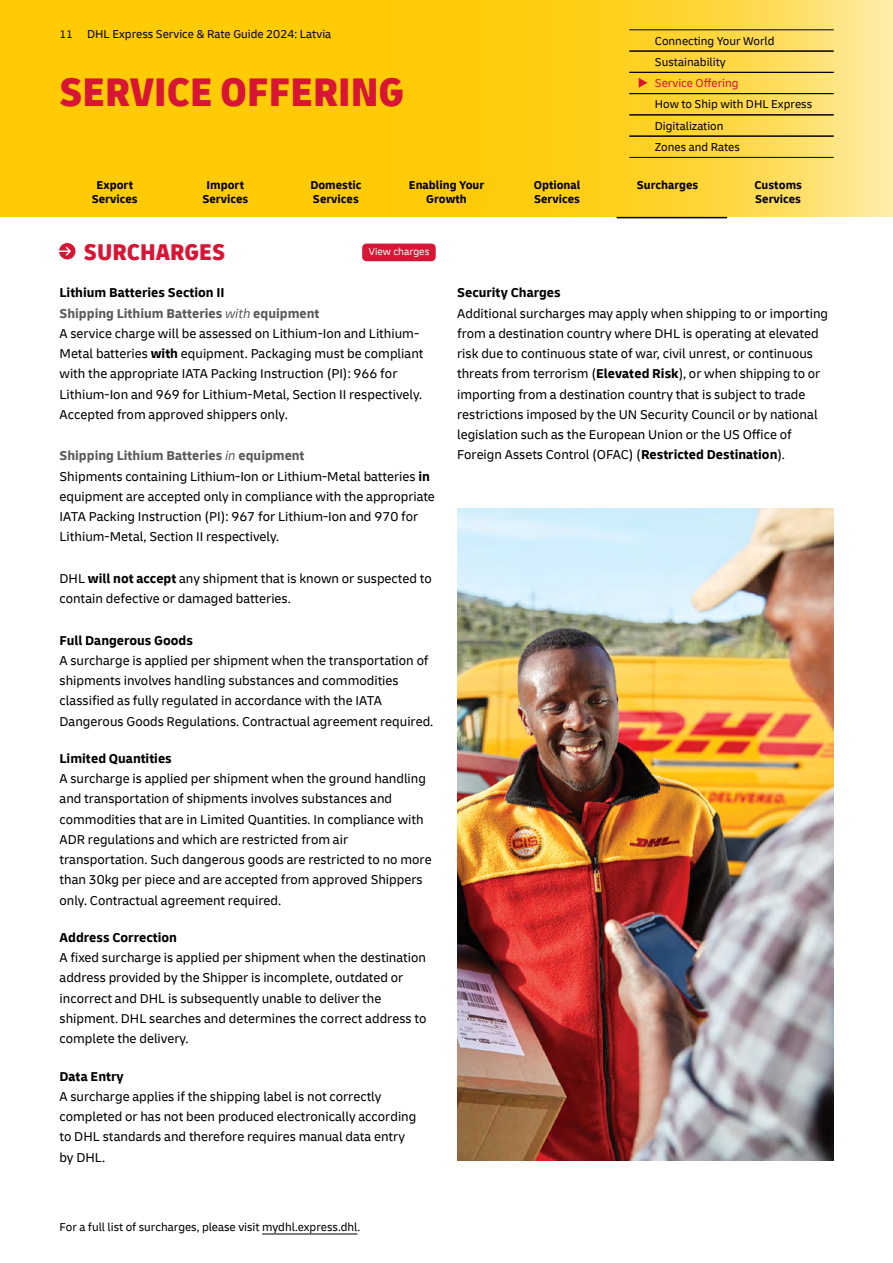
<style>
.page{position:relative;width:893px;height:1263px;background:#fff}
.page>*{position:absolute;margin:0;border:0;box-sizing:border-box;transform-origin:0 0}
.t1{font:900 condensed 42px "Delivery";color:#d71635}
.t2{font:900 condensed 24px "Delivery";color:#d71635}
.P_Copy_text{font:13.5px/20.2px "Delivery";color:#000}
.H4_Paragraph_header{font:700 13.5px "Delivery";color:#000}
.H5_Paragraph_Header{font:700 13.5px "Delivery";color:#58595b}
.NOTE_Footer_text{font:12px/21.3px "Delivery";color:#000}
.t3{font:700 12px/13.5px "Delivery";color:#000;text-align:center}
.P_Copy_text-2{font:10.5px "Delivery";color:#fff}
.s1{font-size:11.25px}
.s2{color:#d71635}
.s3{font-weight:400;font-style:italic}
.s4{font-weight:700}
</style>
<div class="page">
<svg style="left:0;top:0;width:893px;height:217px;background:#fecf20"></svg>
<hr style="left:629px;top:30px;width:205px;height:1px;background:#000">
<hr style="left:629px;top:51px;width:205px;height:1px;background:#000">
<hr style="left:629px;top:72px;width:205px;height:1px;background:#000">
<hr style="left:629px;top:93px;width:205px;height:1px;background:#000">
<hr style="left:629px;top:115px;width:205px;height:1px;background:#000">
<hr style="left:629px;top:136px;width:205px;height:1px;background:#000">
<hr style="left:629px;top:157px;width:205px;height:1px;background:#000">
<hr style="left:617px;top:217px;width:110px;height:1px;background:#000">
<svg style="left:59px;top:243px;width:16px;height:17px"></svg>
<div style="left:362px;top:244px;width:74px;height:17px;background:#d71635;border-radius:4px"></div>
<img style="left:457px;top:508px;width:376px;height:653px">
<hr style="left:262px;top:1234px;width:96px;height:1px;background:#000">
<p class="NOTE_Footer_text" style="left:60px;top:24px;width:273px"><span class="s1">11</span> DHL Express Service &amp; Rate Guide 2024: Latvia</p>
<h1 class="t1" style="left:60px;top:65px;width:346px">SERVICE OFFERING</h1>
<p class="NOTE_Footer_text" style="left:655px;top:30px;width:121px">Connecting Your World<br>Sustainability</p>
<p class="NOTE_Footer_text" style="left:655px;top:72px;width:159px;text-indent:-17px"><span class="s2">◆ Service Offering<br></span>How to Ship with DHL Express<br>Digitalization<br>Zones and Rates</p>
<p class="t3" style="left:92px;top:178px;width:47px">Export<br>Services</p>
<p class="t3" style="left:202px;top:178px;width:47px">Import<br>Services</p>
<p class="t3" style="left:310px;top:178px;width:53px;text-align:left">Domestic<br>Services</p>
<p class="t3" style="left:409px;top:178px;width:77px">Enabling Your<br>Growth</p>
<p class="t3" style="left:534px;top:178px;width:48px;text-align:left">Optional<br>Services</p>
<p class="t3" style="left:637px;top:178px;width:63px">Surcharges</p>
<p class="t3" style="left:754px;top:178px;width:49px;text-align:left">Customs<br>Services</p>
<h2 class="t2" style="left:84px;top:237px;width:143px">SURCHARGES</h2>
<p class="P_Copy_text-2" style="left:369px;top:246px;width:62px">View charges</p>
<h4 class="H4_Paragraph_header" style="left:60px;top:284px;width:167px">Lithium Batteries Section II</h4>
<h5 class="H5_Paragraph_Header" style="left:60px;top:305px;width:261px">Shipping Lithium Batteries <span class="s3">with</span> equipment</h5>
<p class="P_Copy_text" style="left:60px;top:323px;width:365px">A service charge will be assessed on Lithium-Ion and Lithium-Metal batteries <span class="s4">with</span> equipment. Packaging must be compliant with the appropriate IATA Packing Instruction (PI): 966 for Lithium-Ion and 969 for Lithium-Metal, Section II respectively.<br>Accepted from approved shippers only.</p>
<h5 class="H5_Paragraph_Header" style="left:60px;top:447px;width:247px">Shipping Lithium Batteries <span class="s3">in</span> equipment</h5>
<p class="P_Copy_text" style="left:60px;top:466px;width:377px">Shipments containing Lithium-Ion or Lithium-Metal batteries <span class="s4">in </span>equipment are accepted only in compliance with the appropriate IATA Packing Instruction (PI): 967 for Lithium-Ion and 970 for Lithium-Metal, Section II respectively.</p>
<p class="P_Copy_text" style="left:60px;top:568px;width:374px">DHL <span class="s4">will not accept</span> any shipment that is known or suspected to contain defective or damaged batteries.</p>
<h4 class="H4_Paragraph_header" style="left:60px;top:632px;width:135px">Full Dangerous Goods</h4>
<p class="P_Copy_text" style="left:60px;top:650px;width:375px">A surcharge is applied per shipment when the transportation of shipments involves handling substances and commodities classified as fully regulated in accordance with the IATA Dangerous Goods Regulations. Contractual agreement required.</p>
<h4 class="H4_Paragraph_header" style="left:60px;top:750px;width:114px">Limited Quantities</h4>
<p class="P_Copy_text" style="left:60px;top:768px;width:374px">A surcharge is applied per shipment when the ground handling and transportation of shipments involves substances and commodities that are in Limited Quantities. In compliance with ADR regulations and which are restricted from air transportation. Such dangerous goods are restricted to no more than 30kg per piece and are accepted from approved Shippers only. Contractual agreement required.</p>
<h4 class="H4_Paragraph_header" style="left:60px;top:929px;width:119px">Address Correction</h4>
<p class="P_Copy_text" style="left:60px;top:947px;width:368px">A fixed surcharge is applied per shipment when the destination address provided by the Shipper is incomplete, outdated or incorrect and DHL is subsequently unable to deliver the shipment. DHL searches and determines the correct address to complete the delivery.</p>
<h4 class="H4_Paragraph_header" style="left:60px;top:1067px;width:66px">Data Entry</h4>
<p class="P_Copy_text" style="left:60px;top:1086px;width:358px">A surcharge applies if the shipping label is not correctly completed or has not been produced electronically according to DHL standards and therefore requires manual data entry by DHL.</p>
<h4 class="H4_Paragraph_header" style="left:457px;top:284px;width:105px">Security Charges</h4>
<p class="P_Copy_text" style="left:457px;top:303px;width:373px">Additional surcharges may apply when shipping to or importing from a destination country where DHL is operating at elevated risk due to continuous state of war, civil unrest, or continuous threats from terrorism (<span class="s4">Elevated Risk</span>), or when shipping to or importing from a destination country that is subject to trade restrictions imposed by the UN Security Council or by national legislation such as the European Union or the US Office of Foreign Assets Control (OFAC) (<span class="s4">Restricted Destination</span>).</p>
<p class="NOTE_Footer_text" style="left:60px;top:1216px;width:302px">For a full list of surcharges, please visit mydhl.express.dhl.</p>
</div>
